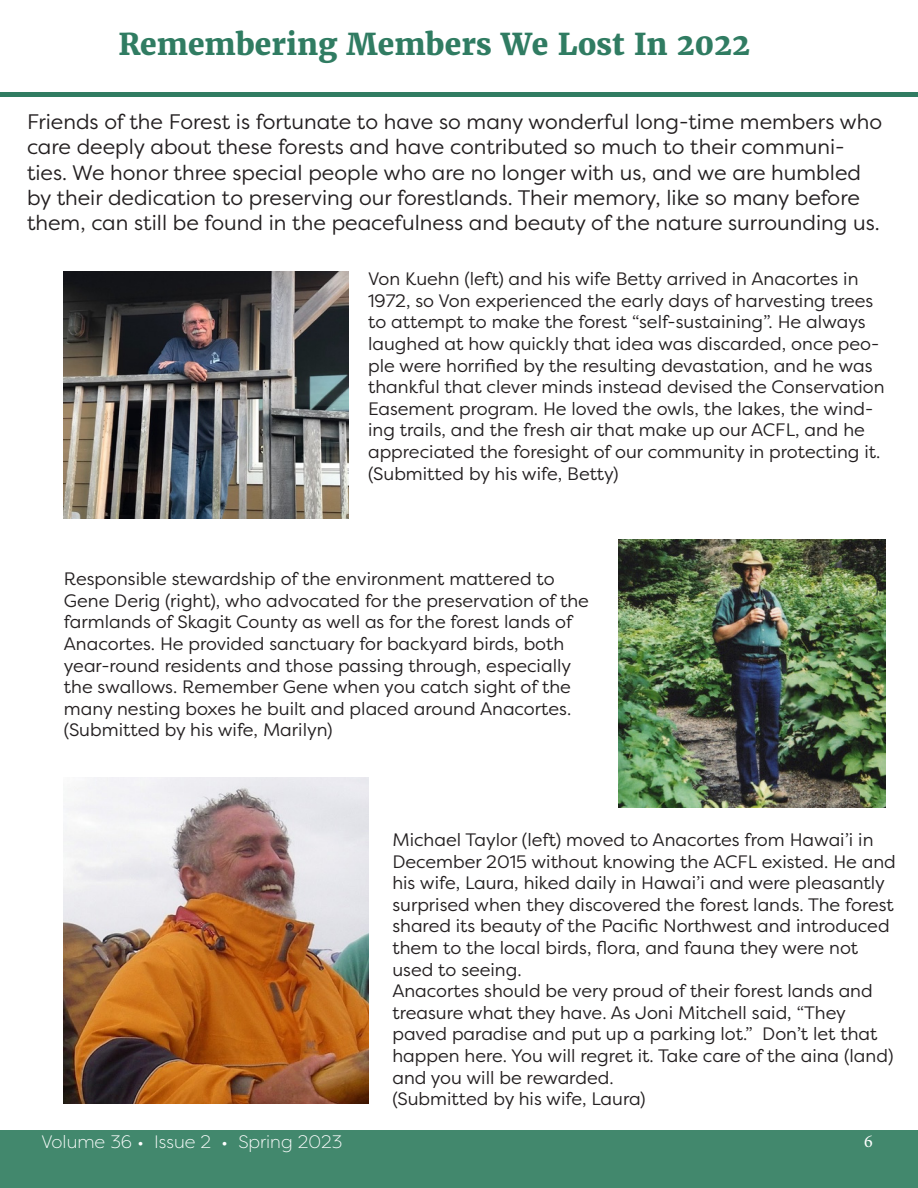
<style>
.page{position:relative;width:918px;height:1188px;background:#fff}
.page>*{position:absolute;margin:0;border:0;box-sizing:border-box;transform-origin:0 0}
.t1{font:800 30px "Merriweather";color:#307c62}
.t2{font:21px/25.2px "Filson Pro";color:#231f20}
.t3{font:18px/21.6px "Filson Pro";color:#231f20}
.t4{font:300 18px "Filson Pro";color:#fff}
.t5{font:18px "Minion Pro";color:#fff}
</style>
<div class="page">
<div style="left:0;top:1131px;width:918px;height:57px;background:#42886d"></div>
<hr style="left:0;top:93px;width:918px;height:4px;background:#307c62">
<img style="left:64px;top:272px;width:284px;height:247px">
<img style="left:64px;top:778px;width:304px;height:325px">
<img style="left:618px;top:539px;width:268px;height:269px">
<p class="t1" style="left:118px;top:25px;width:633px">Remembering Members We Lost In 2022</p>
<p class="t2" style="left:27px;top:109px;width:857px">Friends of the Forest is fortunate to have so many wonderful long-time members who care deeply about these forests and have contributed so much to their communi&shy;ties. We honor three special people who are no longer with us, and we are humbled by their dedication to preserving our forestlands. Their memory, like so many before them, can still be found in the peacefulness and beauty of the nature surrounding us.</p>
<p class="t3" style="left:368px;top:268px;width:518px">Von Kuehn (left) and his wife Betty arrived in Anacortes in 1972, so Von experienced the early days of harvesting trees to attempt to make the forest “self-sustaining”. He always laughed at how quickly that idea was discarded, once peo&shy;ple were horrified by the resulting devastation, and he was thankful that clever minds instead devised the Conservation Easement program. He loved the owls, the lakes, the wind&shy;ing trails, and the fresh air that make up our ACFL, and he</p>
<p class="t3" style="left:368px;top:440px;width:514px">appreciated the foresight of our community in protecting it.</p>
<p class="t3" style="left:368px;top:462px;width:252px">(Submitted by his wife, Betty)</p>
<p class="t3" style="left:64px;top:568px;width:527px">Responsible stewardship of the environment mattered to Gene Derig (right), who advocated for the preservation of the farmlands of Skagit County as well as for the forest lands of Anacortes. He provided sanctuary for backyard birds, both year-round residents and those passing through, especially the swallows. Remember Gene when you catch sight of the many nesting boxes he built and placed around Anacortes.</p>
<p class="t3" style="left:64px;top:719px;width:270px">(Submitted by his wife, Marilyn)</p>
<p class="t4" style="left:41px;top:1130px;width:303px">Volume 36 • Issue 2 • Spring 2023</p>
<p class="t3" style="left:392px;top:828px;width:483px">Michael Taylor (left) moved to Anacortes from Hawai’i in</p>
<p class="t3" style="left:392px;top:850px;width:505px">December 2015 without knowing the ACFL existed. He and his wife, Laura, hiked daily in Hawai’i and were pleasantly surprised when they discovered the forest lands. The forest shared its beauty of the Pacific Northwest and introduced them to the local birds, flora, and fauna they were not used to seeing.</p>
<p class="t3" style="left:392px;top:980px;width:503px">Anacortes should be very proud of their forest lands and treasure what they have. As Joni Mitchell said, “They paved paradise and put up a parking lot.” Don’t let that happen here. You will regret it. Take care of the aina (land) and you will be rewarded.</p>
<p class="t3" style="left:392px;top:1088px;width:255px">(Submitted by his wife, Laura)</p>
<p class="t5" style="left:864px;top:1129px;width:10px">6</p>
</div>
